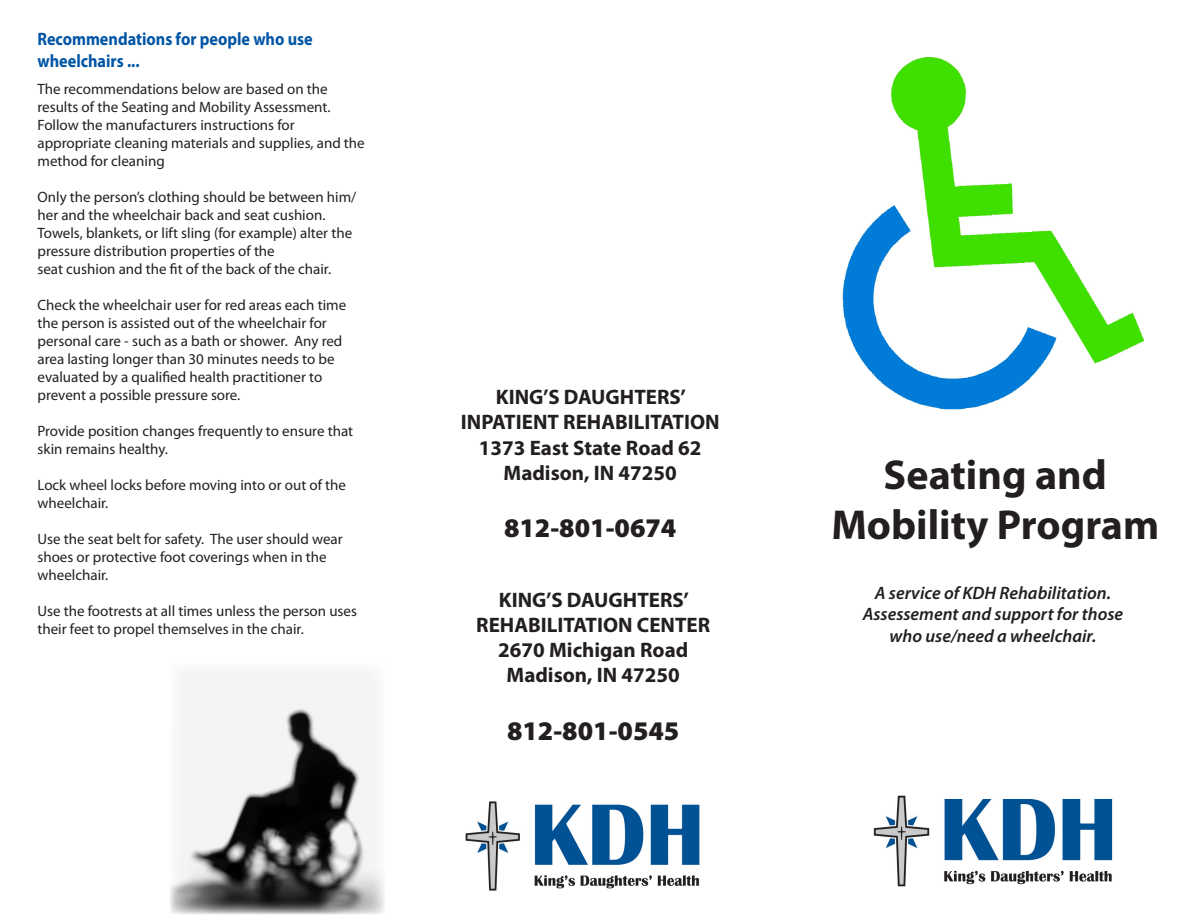
<style>
.page{position:relative;width:1188px;height:918px;background:#fff}
.page>*{position:absolute;margin:0;border:0;box-sizing:border-box;transform-origin:0 0}
.t1{font:700 42px/50.4px "Myriad Pro";color:#231f20;text-align:center}
.t2{font:900 27px "Myriad Pro";color:#231f20}
.t3{font:700 21px/25.2px "Myriad Pro";color:#231f20;text-align:center}
.t4{font:italic 600 18px/21.6px "Myriad Pro";color:#231f20;text-align:center}
.t5{font:700 18px/21.6px "Myriad Pro";color:#0155a5;scale:.9 1}
.t6{font:15px/18px "Myriad Pro";color:#231f20}
</style>
<div class="page">
<img style="left:465px;top:801px;width:235px;height:90px">
<img style="left:842px;top:57px;width:302px;height:353px">
<img style="left:873px;top:795px;width:240px;height:92px">
<img style="left:170px;top:674px;width:214px;height:241px">
<p class="t5" style="left:38px;top:28px;width:307px">Recommendations for people who use wheelchairs ...</p>
<p class="t6" style="left:38px;top:80px;width:329px">The recommendations below are based on the results of the Seating and Mobility Assessment.<br>Follow the manufacturers instructions for appropriate cleaning materials and supplies, and the method for cleaning</p>
<p class="t6" style="left:37px;top:188px;width:320px">Only the person’s clothing should be between him/ her and the wheelchair back and seat cushion.<br>Towels, blankets, or lift sling (for example) alter the pressure distribution properties of the<br>seat cushion and the fit of the back of the chair.</p>
<p class="t6" style="left:38px;top:296px;width:310px">Check the wheelchair user for red areas each time the person is assisted out of the wheelchair for personal care - such as a bath or shower. Any red area lasting longer than 30 minutes needs to be evaluated by a qualified health practitioner to prevent a possible pressure sore.</p>
<p class="t6" style="left:38px;top:422px;width:317px">Provide position changes frequently to ensure that skin remains healthy.</p>
<p class="t6" style="left:37px;top:476px;width:310px">Lock wheel locks before moving into or out of the wheelchair.</p>
<p class="t6" style="left:37px;top:530px;width:307px">Use the seat belt for safety. The user should wear shoes or protective foot coverings when in the wheelchair.</p>
<p class="t6" style="left:37px;top:602px;width:321px">Use the footrests at all times unless the person uses their feet to propel themselves in the chair.</p>
<h3 class="t3" style="left:461px;top:385px;width:260px">KING’S DAUGHTERS’<br>INPATIENT REHABILITATION<br>1373 East State Road 62<br>Madison, IN 47250</h3>
<h2 class="t2" style="left:504px;top:513px;width:174px">812-801-0674</h2>
<h3 class="t3" style="left:476px;top:587px;width:235px">KING’S DAUGHTERS’<br>REHABILITATION CENTER<br>2670 Michigan Road<br>Madison, IN 47250</h3>
<h2 class="t2" style="left:507px;top:716px;width:174px">812-801-0545</h2>
<h1 class="t1" style="left:831px;top:450px;width:329px">Seating and<br>Mobility Program</h1>
<p class="t4" style="left:863px;top:582px;width:262px">A service of KDH Rehabilitation.<br>Assessement and support for those who use/need a wheelchair.</p>
</div>
